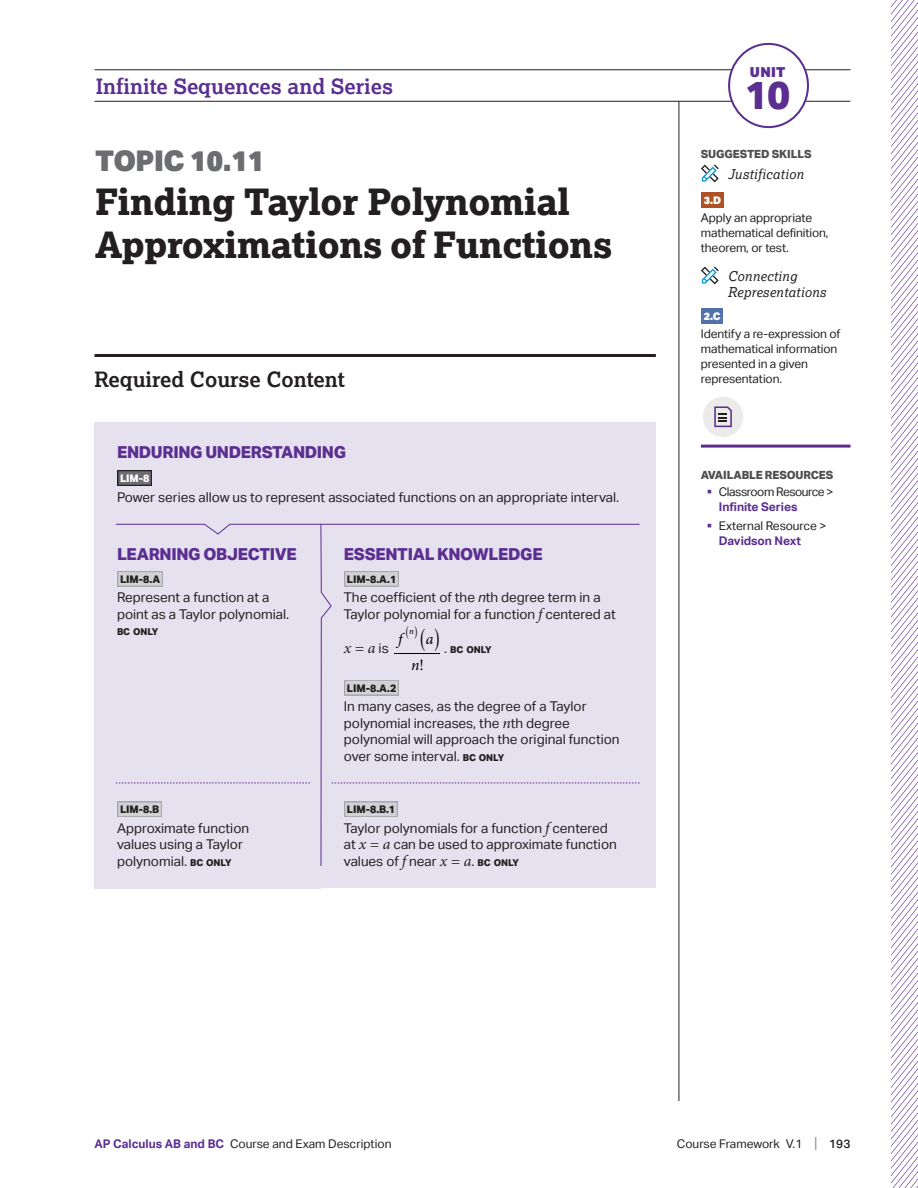
<style>
.page{position:relative;width:918px;height:1188px;background:#fff}
.page>*{position:absolute;margin:0;border:0;box-sizing:border-box;transform-origin:0 0}
.t1{font:800 39.3px "Aktiv Grotesk";color:#5b2e91}
.t2{font:800 36px/43.2px "Lexia";letter-spacing:-.01em;color:#231f20}
.t3{font:900 28.5px "Aktiv Grotesk";letter-spacing:-.02em;color:#6c6d70}
.t4{font:700 21px "Lexia";color:#5b2e91}
.t5{font:700 21px "Lexia";color:#231f20}
.t6{font:800 16.5px "Aktiv Grotesk";letter-spacing:-.02em;color:#5b2e91}
.t7{font:italic 15.75px "Minion Pro";color:#231f20}
.t8{font:italic 15.75px "Minion Pro";color:#000}
.t9{font:900 13.8px "Aktiv Grotesk";color:#5b2e91}
.t10{font:13.5px/16.5px "Aktiv Grotesk";color:#231f20}
.t11{font:italic 13.5px/16.5px "Lexia";letter-spacing:.02em;color:#231f20}
.t12{font:12px/15px "Aktiv Grotesk";letter-spacing:-.01em;color:#231f20}
.t13{font:12px/15px "Aktiv Grotesk";letter-spacing:-.035em;color:#231f20}
.t14{font:800 11.25px "Aktiv Grotesk";letter-spacing:-.01em;color:#4e4f50}
.t15{font:800 10.5px "Aktiv Grotesk";color:#231f20}
.t16{font:900 10.5px "Aktiv Grotesk";color:#fff}
.t17{font:800 10.5px "Aktiv Grotesk";color:#fff}
.t18{font:800 9.45px "Aktiv Grotesk";letter-spacing:-.005em;color:#231f20}
.t19{font:italic 9.15px "Minion Pro";color:#000}
.s1{font-weight:800;font-size:9.45px}
.s2{font-style:italic}
.s3{font-family:"Minion Pro";font-style:italic;font-size:15.75px}
.s4{font-family:"Aktiv Grotesk";font-style:normal;font-size:13.5px}
.s5{font-style:normal}
.s6{font-weight:400;font-size:13.5px}
.s7{color:#5b2e91}
.s8{font-weight:700;color:#5b2e91}
.s9{font-size:15px;color:#808285}
.s10{font-weight:500}
</style>
<div class="page">
<hr style="left:679px;top:101px;width:1px;height:1000px;background:#231f20">
<hr style="left:94px;top:69px;width:756px;height:1px;background:#231f20">
<hr style="left:94px;top:101px;width:756px;height:1px;background:#231f20">
<div style="left:729px;top:44px;width:79px;height:83px;background:#fff;border-radius:50%"></div>
<div style="left:728px;top:43px;width:81px;height:85px;border:2px solid #5b2e91;border-radius:50%"></div>
<div style="left:94px;top:777px;width:227px;height:111px;background:#e6e1ef"></div>
<div style="left:321px;top:782px;width:335px;height:106px;background:#e6e1ef"></div>
<div style="left:94px;top:524px;width:227px;height:253px;background:#e6e1ef"></div>
<div style="left:321px;top:524px;width:335px;height:259px;background:#e6e1ef"></div>
<div style="left:94px;top:422px;width:562px;height:102px;background:#e6e1ef"></div>
<div style="left:117px;top:470px;width:35px;height:16px;background:#231f20"></div>
<div style="left:118px;top:471px;width:33px;height:14px;background:#6c6d70"></div>
<hr style="left:94px;top:354px;width:562px;height:3px;background:#231f20">
<hr style="left:701px;top:445px;width:149px;height:3px;background:#5b2e91">
<div style="left:703px;top:397px;width:40px;height:40px;background:#ebece9;border-radius:50%"></div>
<svg style="left:714px;top:406px;width:18px;height:21px"></svg>
<div style="left:701px;top:192px;width:23px;height:16px;background:#ac5225"></div>
<div style="left:701px;top:308px;width:22px;height:15px;background:#5172aa"></div>
<svg style="left:701px;top:164px;width:18px;height:18px"></svg>
<svg style="left:701px;top:266px;width:18px;height:18px"></svg>
<div style="left:27px;top:114px;width:36px;height:37px;border:1px solid #231f20;border-radius:50%"></div>
<div style="left:27px;top:578px;width:36px;height:37px;border:1px solid #231f20;border-radius:50%"></div>
<div style="left:27px;top:1037px;width:36px;height:37px;border:1px solid #231f20;border-radius:50%"></div>
<svg style="left:891px;top:0;width:27px;height:1188px"></svg>
<svg style="left:115px;top:523px;width:525px;height:343px"></svg>
<h3 class="t4" style="left:96px;top:73px;width:299px">Infinite Sequences and Series</h3>
<h3 class="t3" style="left:95px;top:143px;width:171px">TOPIC 10.11</h3>
<h2 class="t2" style="left:95px;top:179px;width:519px">Finding Taylor Polynomial<br>Approximations of Functions</h2>
<h3 class="t5" style="left:94px;top:366px;width:252px">Required Course Content</h3>
<p class="t6" style="left:117px;top:442px;width:231px">ENDURING UNDERSTANDING</p>
<p class="t17" style="left:120px;top:472px;width:31px">LIM-8</p>
<p class="t10" style="left:117px;top:489px;width:504px">Power series allow us to represent associated functions on an appropriate interval.</p>
<p class="t6" style="left:117px;top:543px;width:181px">LEARNING OBJECTIVE</p>
<p class="t15" style="left:120px;top:573px;width:42px">LIM-8.A</p>
<p class="t10" style="left:117px;top:590px;width:174px">Represent a function at a point as a Taylor polynomial.</p>
<p class="t18" style="left:117px;top:626px;width:43px">BC ONLY</p>
<p class="t15" style="left:120px;top:803px;width:41px">LIM-8.B</p>
<p class="t10" style="left:117px;top:820px;width:134px">Approximate function values using a Taylor polynomial. <span class="s1">BC ONLY</span></p>
<p class="t6" style="left:344px;top:543px;width:200px">ESSENTIAL KNOWLEDGE</p>
<p class="t15" style="left:347px;top:573px;width:51px">LIM-8.A.1</p>
<p class="t10" style="left:344px;top:590px;width:273px">The coefficient of the <span class="s2">n</span>th degree term in a<br>Taylor polynomial for a function <span class="s3">f</span> centered at</p>
<p class="t7" style="left:344px;top:638px;width:46px">x = a <span class="s4">is</span></p>
<p class="t19" style="left:409px;top:625px;width:6px">n</p>
<p class="t8" style="left:398px;top:628px;width:6px">f</p>
<p class="t8" style="left:426px;top:628px;width:9px">a</p>
<p class="t8" style="left:411px;top:654px;width:14px">n<span class="s5">!</span></p>
<p class="t18" style="left:444px;top:644px;width:49px"><span class="s6">.</span> BC ONLY</p>
<p class="t15" style="left:347px;top:681px;width:51px">LIM-8.A.2</p>
<p class="t10" style="left:344px;top:698px;width:277px">In many cases, as the degree of a Taylor polynomial increases, the <span class="s3">n</span>th degree polynomial will approach the original function over some interval. <span class="s1">BC ONLY</span></p>
<p class="t15" style="left:347px;top:803px;width:50px">LIM-8.B.1</p>
<p class="t10" style="left:344px;top:820px;width:274px">Taylor polynomials for a function <span class="s3">f</span> centered at <span class="s3">x = a</span> can be used to approximate function values of <span class="s3">f</span> near <span class="s3">x = a</span>. <span class="s1">BC ONLY</span></p>
<p class="t9" style="left:750px;top:63px;width:37px">UNIT</p>
<h1 class="t1" style="left:745px;top:70px;width:47px">10</h1>
<p class="t14" style="left:701px;top:146px;width:112px">SUGGESTED SKILLS</p>
<p class="t11" style="left:728px;top:165px;width:77px">Justification</p>
<p class="t16" style="left:704px;top:193px;width:19px">3.D</p>
<p class="t12" style="left:701px;top:210px;width:129px">Apply an appropriate mathematical definition, theorem, or test.</p>
<p class="t11" style="left:728px;top:267px;width:100px">Connecting<br>Representations</p>
<p class="t16" style="left:704px;top:309px;width:18px">2.C</p>
<p class="t12" style="left:701px;top:326px;width:141px">Identify a re-expression of mathematical information presented in a given representation.</p>
<p class="t14" style="left:701px;top:468px;width:134px">AVAILABLE RESOURCES</p>
<p class="t13" style="left:719px;top:484px;width:116px;text-indent:-12px"><span class="s7">▪</span> Classroom Resource &gt;<br><span class="s8">Infinite Series</span></p>
<p class="t12" style="left:719px;top:519px;width:109px;text-indent:-12px"><span class="s7">▪</span> External Resource &gt;<br><span class="s8">Davidson Next</span></p>
<p class="t12" style="left:94px;top:1136px;width:299px"><span class="s8">AP Calculus AB and BC</span> Course and Exam Description</p>
<p class="t12" style="left:677px;top:1136px;width:175px">Course Framework V.1 <span class="s9">|</span> <span class="s10">193</span></p>
</div>
